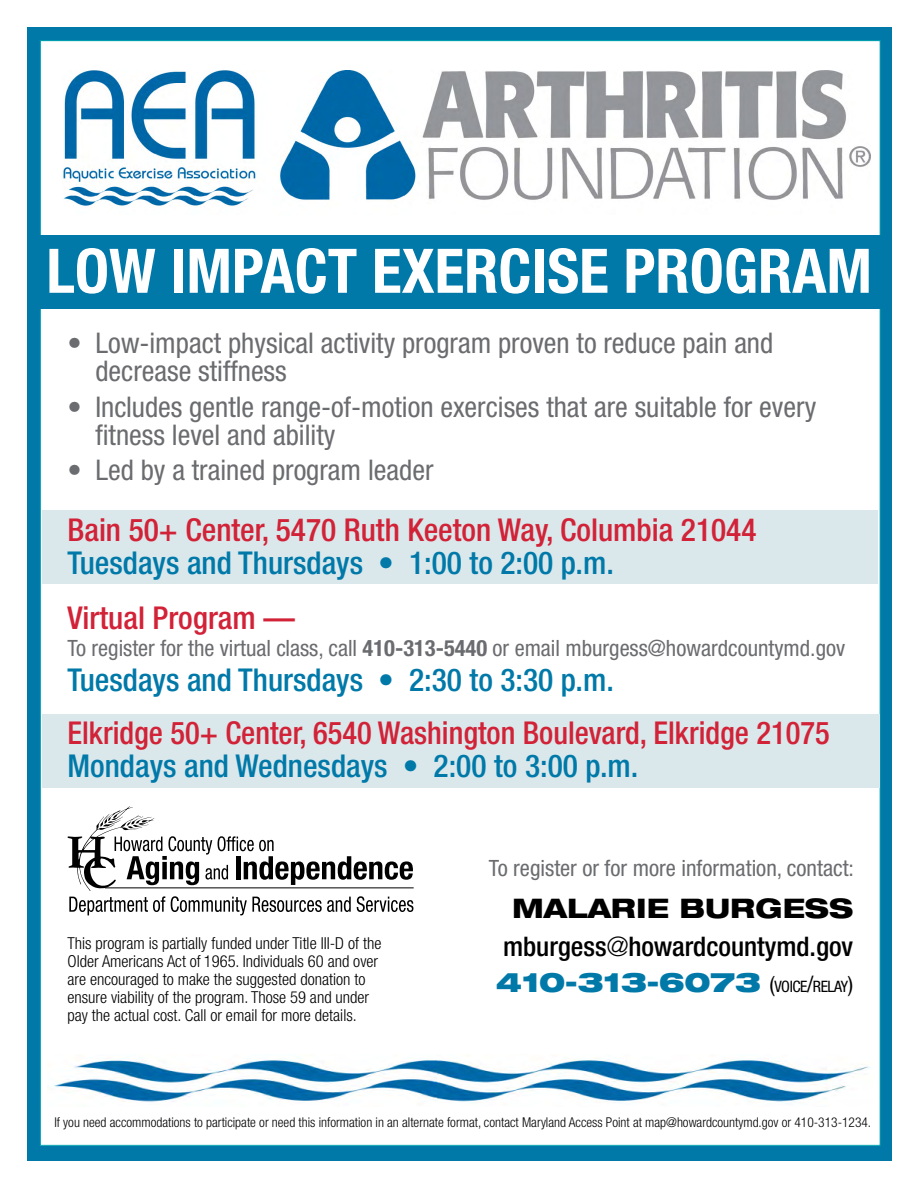
<style>
.page{position:relative;width:918px;height:1188px;background:#fff}
.page>*{position:absolute;margin:0;border:0;box-sizing:border-box;transform-origin:0 0}
.LRG_Body_Copy_LESS_s{font:700 condensed 61.5px "Helvetica Neue";color:#fff}
.LRG_Body_Copy_LESS_s-2{font:500 condensed 31.5px/33px "Helvetica Neue";color:#d22237}
.LRG_Body_Copy_LESS_s-3{font:500 condensed 31.5px "Helvetica Neue";color:#0079a9}
.LRG_Body_Copy_LESS_s-4{font:condensed 28.5px/28.5px "Helvetica Neue";color:#6b6c6f}
.t1{font:500 condensed 27px/36px "Helvetica Neue";color:#000}
.t2{font:800 expanded 27px "Helvetica Neue";color:#000}
.LRG_Body_Copy_LESS_s-5{font:condensed 22.5px "Helvetica Neue";color:#6b6c6f}
.t3{font:300 condensed 16.5px/18px "Helvetica Neue";color:#000}
.t4{font:300 condensed 13.5px "Helvetica Neue";color:#000}
.s1{color:#0079a9}
.s2{font-weight:700}
.s3{font-weight:300}
.s4{font-weight:900;font-stretch:expanded;color:#0079a9}
.s5{font-weight:400;font-size:22.5px}
.s6{font-weight:400;font-size:15.75px}
</style>
<div class="page">
<div style="left:27px;top:27px;width:864px;height:1134px;background:#0079a9"></div>
<div style="left:40px;top:41px;width:840px;height:1104px;background:#fff"></div>
<div style="left:27px;top:235px;width:864px;height:74px;background:#0079a9"></div>
<img style="left:63px;top:70px;width:808px;height:137px">
<hr style="left:105px;top:888px;width:309px;height:1px;background:#000">
<svg style="left:68px;top:806px;width:345px;height:109px"></svg>
<img style="left:53px;top:1057px;width:817px;height:47px">
<div style="left:42px;top:510px;width:836px;height:74px;background:#dae8eb"></div>
<div style="left:42px;top:714px;width:838px;height:74px;background:#dae8eb"></div>
<p class="LRG_Body_Copy_LESS_s" style="left:46px;top:234px;width:827px">LOW IMPACT EXERCISE PROGRAM</p>
<p class="LRG_Body_Copy_LESS_s-4" style="left:95px;top:328px;width:679px;text-indent:-28px">• Low-impact physical activity program proven to reduce pain and decrease stiffness</p>
<p class="LRG_Body_Copy_LESS_s-4" style="left:95px;top:392px;width:723px;text-indent:-28px">• Includes gentle range-of-motion exercises that are suitable for every fitness level and ability</p>
<p class="LRG_Body_Copy_LESS_s-4" style="left:68px;top:456px;width:367px">• Led by a trained program leader</p>
<p class="LRG_Body_Copy_LESS_s-2" style="left:68px;top:513px;width:690px">Bain 50+ Center, 5470 Ruth Keeton Way, Columbia 21044<br><span class="s1">Tuesdays and Thursdays • 1:00 to 2:00 p.m.</span></p>
<p class="LRG_Body_Copy_LESS_s-2" style="left:68px;top:601px;width:229px">Virtual Program —</p>
<p class="LRG_Body_Copy_LESS_s-5" style="left:68px;top:635px;width:779px">To register for the virtual class, call <span class="s2">410-313-5440</span> or email mburgess@howardcountymd.gov</p>
<p class="LRG_Body_Copy_LESS_s-3" style="left:68px;top:661px;width:548px">Tuesdays and Thursdays • 2:30 to 3:30 p.m.</p>
<p class="LRG_Body_Copy_LESS_s-2" style="left:68px;top:716px;width:764px">Elkridge 50+ Center, 6540 Washington Boulevard, Elkridge 21075<br><span class="s1">Mondays and Wednesdays • 2:00 to 3:00 p.m.</span></p>
<p class="t3" style="left:68px;top:934px;width:315px">This program is partially funded under Title III-D of the Older Americans Act of 1965. Individuals 60 and over are encouraged to make the suggested donation to ensure viability of the program. Those 59 and under pay the actual cost. Call or email for more details.</p>
<p class="LRG_Body_Copy_LESS_s-5" style="left:489px;top:855px;width:367px">To register or for more information, contact:</p>
<p class="t2" style="left:512px;top:891px;width:343px">MALARIE BURGESS</p>
<p class="t1" style="left:496px;top:928px;width:359px">mburgess<span class="s3">@</span>howardcountymd.gov<br><span class="s4">410-313-6073</span> <span class="s5">(</span><span class="s6">VOICE</span><span class="s5">/</span><span class="s6">RELAY</span><span class="s5">)</span></p>
<p class="t4" style="left:54px;top:1115px;width:818px">If you need accommodations to participate or need this information in an alternate format, contact Maryland Access Point at map@howardcountymd.gov or 410-313-1234.</p>
</div>
